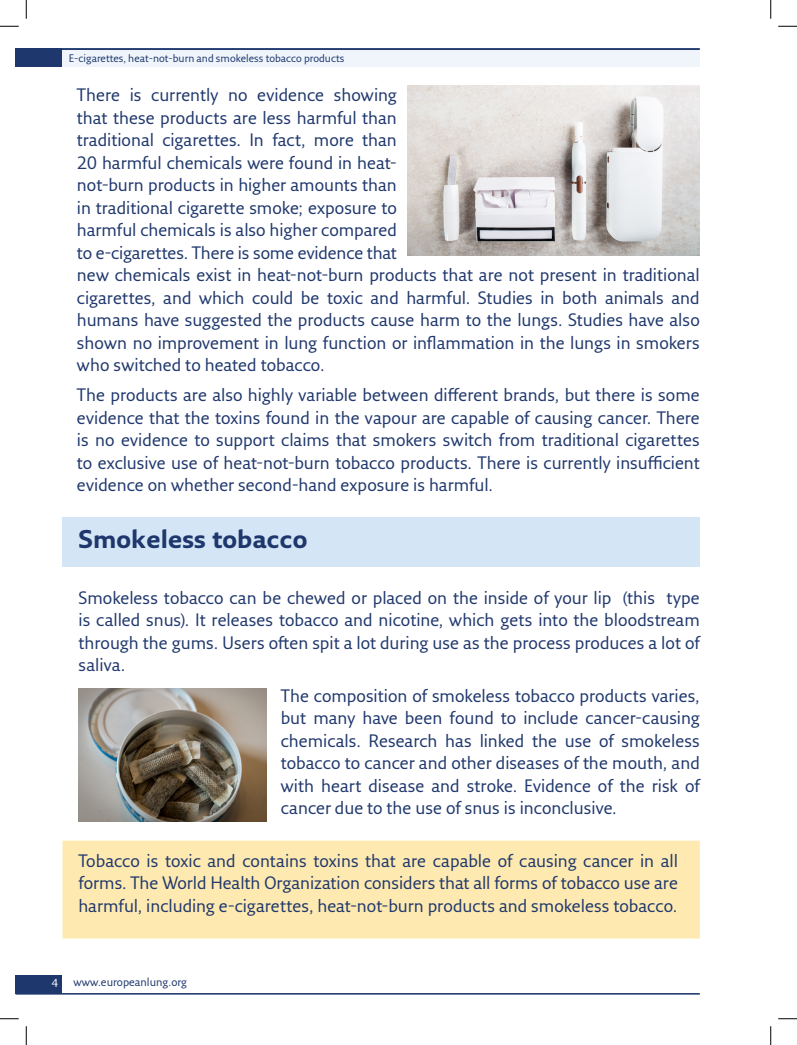
<style>
.page{position:relative;width:797px;height:1045px;background:#fff}
.page>*{position:absolute;margin:0;border:0;box-sizing:border-box;transform-origin:0 0}
.t1{font:700 25px "Fresco Sans Pro";color:#1e376d}
.H___B-head{font:17.5px/22.5px "Fresco Sans Pro";color:#20386d;text-align:justify}
.Running_foot_left{font:11.25px "Fresco Sans Pro";color:#1e376d}
.t2{font:11.25px "Fresco Sans Pro";color:#fff}
.H___Article_title{font:10.62px "Fresco Sans Pro";color:#1e376d}
</style>
<div class="page">
<div style="left:16px;top:48px;width:683px;height:19px;background:#eff5fb"></div>
<div style="left:16px;top:975px;width:46px;height:19px;background:#1e376d"></div>
<div style="left:16px;top:48px;width:46px;height:19px;background:#1e376d"></div>
<hr style="left:16px;top:993px;width:683px;height:1px;background:#1e376d">
<hr style="left:16px;top:48px;width:683px;height:2px;background:#1e376d">
<div style="left:63px;top:517px;width:636px;height:49px;background:#d4e5f5"></div>
<img style="left:407px;top:85px;width:292px;height:171px">
<div style="left:62px;top:840px;width:637px;height:98px;background:#feeab0"></div>
<img style="left:79px;top:688px;width:187px;height:133px">
<svg style="left:0;top:25px;width:19px;height:2px"></svg>
<svg style="left:778px;top:25px;width:19px;height:2px"></svg>
<svg style="left:0;top:1018px;width:19px;height:1px"></svg>
<svg style="left:778px;top:1018px;width:19px;height:1px"></svg>
<svg style="left:25px;top:0;width:2px;height:19px"></svg>
<svg style="left:25px;top:1026px;width:2px;height:19px"></svg>
<svg style="left:770px;top:0;width:1px;height:19px"></svg>
<svg style="left:770px;top:1026px;width:1px;height:19px"></svg>
<p class="H___Article_title" style="left:69px;top:51px;width:277px">E-cigarettes, heat-not-burn and smokeless tobacco products</p>
<p class="H___B-head" style="left:77px;top:83px;width:624px;text-align:left">There is currently no evidence showing<br>that these products are less harmful than<br>traditional cigarettes. In fact, more than<br>20 harmful chemicals were found in heat-<br>not-burn products in higher amounts than<br>in traditional cigarette smoke; exposure to<br>harmful chemicals is also higher compared<br>to e-cigarettes. There is some evidence that<br>new chemicals exist in heat-not-burn products that are not present in traditional cigarettes, and which could be toxic and harmful. Studies in both animals and humans have suggested the products cause harm to the lungs. Studies have also shown no improvement in lung function or inflammation in the lungs in smokers who switched to heated tobacco.</p>
<p class="H___B-head" style="left:77px;top:383px;width:624px">The products are also highly variable between different brands, but there is some evidence that the toxins found in the vapour are capable of causing cancer. There is no evidence to support claims that smokers switch from traditional cigarettes to exclusive use of heat-not-burn tobacco products. There is currently insufficient evidence on whether second-hand exposure is harmful.</p>
<p class="t1" style="left:79px;top:523px;width:230px">Smokeless tobacco</p>
<p class="H___B-head" style="left:79px;top:586px;width:622px">Smokeless tobacco can be chewed or placed on the inside of your lip (this type is called snus). It releases tobacco and nicotine, which gets into the bloodstream through the gums. Users often spit a lot during use as the process produces a lot of saliva.</p>
<p class="H___B-head" style="left:281px;top:683px;width:420px">The composition of smokeless tobacco products varies, but many have been found to include cancer-causing chemicals. Research has linked the use of smokeless tobacco to cancer and other diseases of the mouth, and with heart disease and stroke. Evidence of the risk of cancer due to the use of snus is inconclusive.</p>
<p class="H___B-head" style="left:78px;top:848px;width:601px">Tobacco is toxic and contains toxins that are capable of causing cancer in all forms. The World Health Organization considers that all forms of tobacco use are harmful, including e-cigarettes, heat-not-burn products and smokeless tobacco.</p>
<p class="t2" style="left:51px;top:975px;width:8px">4</p>
<p class="Running_foot_left" style="left:73px;top:975px;width:115px">www.europeanlung.org</p>
</div>
